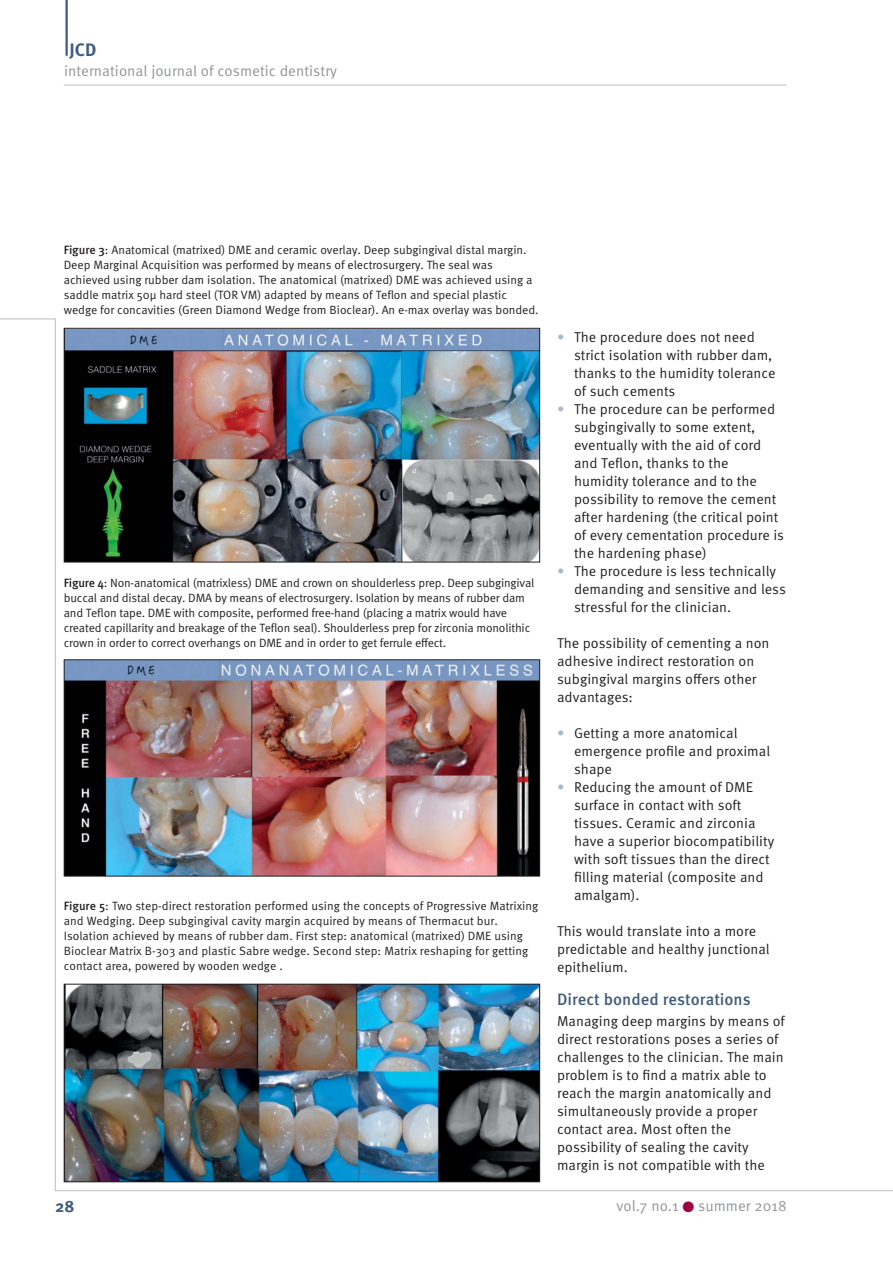
<style>
.page{position:relative;width:893px;height:1263px;background:#fff}
.page>*{position:absolute;margin:0;border:0;box-sizing:border-box;transform-origin:0 0}
.t1{font:700 18px "Meta Pro";color:#415d7d}
.t2{font:500 16.5px "Meta Pro";color:#415d7d}
.t3{font:700 16.5px "Meta Pro";color:#415d7d}
.t4{font:15px "Meta Pro";color:#939598}
.t5{font:14.25px/18px "Meta Pro";color:#231f20}
.t6{font:12px/15px "Meta Pro";letter-spacing:-.005em;color:#231f20}
.s1{font-weight:500}
.s2{color:#a8bbc9}
.s3{color:#9e0040}
</style>
<div class="page">
<hr style="left:0;top:319px;width:55px;height:1px;background:#bbbdc0">
<hr style="left:55px;top:319px;width:1px;height:872px;background:#bbbdc0">
<hr style="left:55px;top:1190px;width:838px;height:1px;background:#bbbdc0">
<hr style="left:64px;top:85px;width:723px;height:1px;background:#bbbdc0">
<hr style="left:66px;top:0;width:2px;height:56px;background:#415d7d">
<img style="left:66px;top:330px;width:472px;height:230px">
<div style="left:64px;top:328px;width:476px;height:234px;border:1px solid #231f20"></div>
<img style="left:66px;top:661px;width:472px;height:213px">
<div style="left:64px;top:659px;width:476px;height:217px;border:1px solid #231f20"></div>
<img style="left:66px;top:986px;width:472px;height:194px">
<div style="left:64px;top:984px;width:476px;height:198px;border:1px solid #231f20"></div>
<h1 class="t1" style="left:69px;top:43px;width:28px">JCD</h1>
<p class="t4" style="left:64px;top:65px;width:275px">international journal of cosmetic dentistry</p>
<p class="t6" style="left:64px;top:243px;width:476px"><span class="s1">Figure 3</span>: Anatomical (matrixed) DME and ceramic overlay. Deep subgingival distal margin.<br>Deep Marginal Acquisition was performed by means of electrosurgery. The seal was achieved using rubber dam isolation. The anatomical (matrixed) DME was achieved using a saddle matrix 50μ hard steel (TOR VM) adapted by means of Teflon and special plastic wedge for concavities (Green Diamond Wedge from Bioclear). An e-max overlay was bonded.</p>
<p class="t6" style="left:64px;top:576px;width:472px"><span class="s1">Figure 4</span>: Non-anatomical (matrixless) DME and crown on shoulderless prep. Deep subgingival buccal and distal decay. DMA by means of electrosurgery. Isolation by means of rubber dam and Teflon tape. DME with composite, performed free-hand (placing a matrix would have created capillarity and breakage of the Teflon seal). Shoulderless prep for zirconia monolithic crown in order to correct overhangs on DME and in order to get ferrule effect.</p>
<p class="t6" style="left:64px;top:900px;width:476px"><span class="s1">Figure 5</span>: Two step-direct restoration performed using the concepts of Progressive Matrixing and Wedging. Deep subgingival cavity margin acquired by means of Thermacut bur.<br>Isolation achieved by means of rubber dam. First step: anatomical (matrixed) DME using Bioclear Matrix B-303 and plastic Sabre wedge. Second step: Matrix reshaping for getting contact area, powered by wooden wedge .</p>
<p class="t5" style="left:574px;top:329px;width:203px;text-indent:-17px"><span class="s2">•</span> The procedure does not need strict isolation with rubber dam, thanks to the humidity tolerance of such cements</p>
<p class="t5" style="left:574px;top:401px;width:212px;text-indent:-17px"><span class="s2">•</span> The procedure can be performed subgingivally to some extent, eventually with the aid of cord and Teflon, thanks to the humidity tolerance and to the possibility to remove the cement after hardening (the critical point of every cementation procedure is the hardening phase)</p>
<p class="t5" style="left:574px;top:563px;width:213px;text-indent:-17px"><span class="s2">•</span> The procedure is less technically demanding and sensitive and less stressful for the clinician.</p>
<p class="t5" style="left:557px;top:635px;width:214px">The possibility of cementing a non adhesive indirect restoration on subgingival margins offers other advantages:</p>
<p class="t5" style="left:574px;top:725px;width:198px;text-indent:-17px"><span class="s2">•</span> Getting a more anatomical emergence profile and proximal shape</p>
<p class="t5" style="left:574px;top:779px;width:202px;text-indent:-17px"><span class="s2">•</span> Reducing the amount of DME surface in contact with soft tissues. Ceramic and zirconia have a superior biocompatibility with soft tissues than the direct filling material (composite and amalgam).</p>
<p class="t5" style="left:557px;top:923px;width:214px">This would translate into a more predictable and healthy junctional epithelium.</p>
<h2 class="t2" style="left:557px;top:993px;width:195px">Direct bonded restorations</h2>
<p class="t5" style="left:557px;top:1013px;width:229px">Managing deep margins by means of direct restorations poses a series of challenges to the clinician. The main problem is to find a matrix able to reach the margin anatomically and simultaneously provide a proper contact area. Most often the possibility of sealing the cavity margin is not compatible with the</p>
<h2 class="t3" style="left:55px;top:1200px;width:21px">28</h2>
<p class="t4" style="left:616px;top:1199px;width:172px">vol.7 no.1 <span class="s3">●</span> summer 2018</p>
</div>
